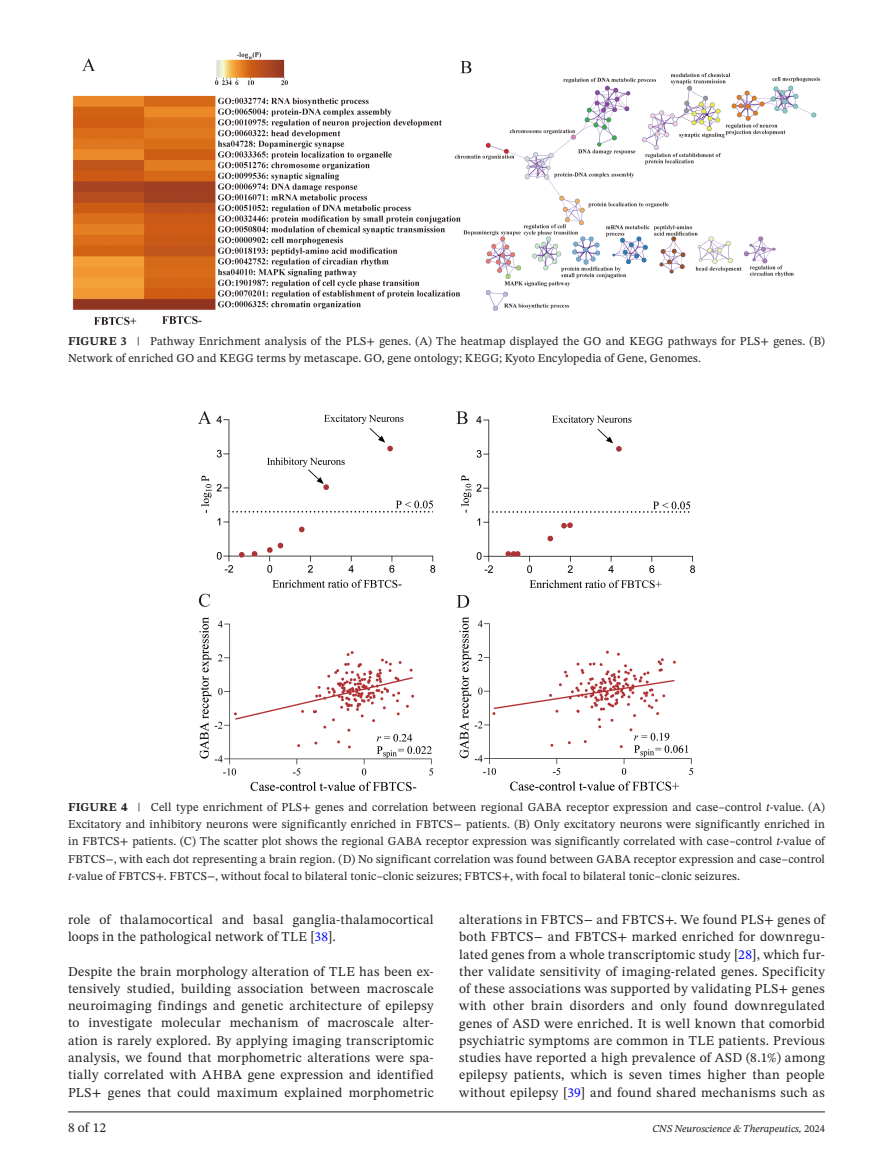
<style>
.page{position:relative;width:893px;height:1174px;background:#fff}
.page>*{position:absolute;margin:0;border:0;box-sizing:border-box;transform-origin:0 0}
.t1{font:13.5px/17.2px "STIX Two Text";letter-spacing:.02em;color:#231f20;text-align:justify}
.t2{font:12px/17.2px "STIX Two Text";letter-spacing:.01em;color:#231f20}
.t3{font:italic 10.5px "STIX Two Text";color:#231f20}
.s1{font-weight:700}
.s2{font-style:italic}
.s3{font-family:"STIX"}
.s4{color:#00f}
.s5{font-style:normal}
</style>
<div class="page">
<hr style="left:68px;top:1111px;width:757px;height:1px;background:#231f20">
<img style="left:73px;top:52px;width:747px;height:273px">
<img style="left:198px;top:411px;width:497px;height:380px">
<p class="t2" style="left:68px;top:332px;width:758px"><span class="s1">FIGURE 3</span> | Pathway Enrichment analysis of the PLS+ genes. (A) The heatmap displayed the GO and KEGG pathways for PLS+ genes. (B)<br>Network of enriched GO and KEGG terms by metascape. GO, gene ontology; KEGG; Kyoto Encylopedia of Gene, Genomes.</p>
<p class="t2" style="left:68px;top:798px;width:758px;text-align:justify"><span class="s1">FIGURE 4</span> | Cell type enrichment of PLS+ genes and correlation between regional GABA receptor expression and case–control <span class="s2">t</span>-value. (A)<br>Excitatory and inhibitory neurons were significantly enriched in FBTCS<span class="s3">−</span> patients. (B) Only excitatory neurons were significantly enriched in in FBTCS+ patients. (C) The scatter plot shows the regional GABA receptor expression was significantly correlated with case–control <span class="s2">t</span>-value of FBTCS<span class="s3">−</span>, with each dot representing a brain region. (D) No significant correlation was found between GABA receptor expression and case–control <span class="s2">t</span>-value of FBTCS+. FBTCS<span class="s3">−</span>, without focal to bilateral tonic–clonic seizures; FBTCS+, with focal to bilateral tonic–clonic seizures.</p>
<p class="t1" style="left:68px;top:910px;width:367px">role of thalamocortical and basal ganglia-thalamocortical loops in the pathological network of TLE [<span class="s4">38</span>].</p>
<p class="t1" style="left:68px;top:962px;width:367px">Despite the brain morphology alteration of TLE has been ex&shy;tensively studied, building association between macroscale neuroimaging findings and genetic architecture of epilepsy to investigate molecular mechanism of macroscale alter&shy;ation is rarely explored. By applying imaging transcriptomic analysis, we found that morphometric alterations were spa&shy;tially correlated with AHBA gene expression and identified PLS+ genes that could maximum explained morphometric</p>
<p class="t1" style="left:459px;top:910px;width:367px">alterations in FBTCS<span class="s3">−</span> and FBTCS+. We found PLS+ genes of both FBTCS<span class="s3">−</span> and FBTCS+ marked enriched for downregu&shy;lated genes from a whole transcriptomic study [<span class="s4">28</span>], which fur&shy;ther validate sensitivity of imaging-related genes. Specificity of these associations was supported by validating PLS+ genes with other brain disorders and only found downregulated genes of ASD were enriched. It is well known that comorbid psychiatric symptoms are common in TLE patients. Previous studies have reported a high prevalence of ASD (8.1%) among epilepsy patients, which is seven times higher than people without epilepsy [<span class="s4">39</span>] and found shared mechanisms such as</p>
<p class="t1" style="left:68px;top:1119px;width:40px">8 of 12</p>
<p class="t3" style="left:652px;top:1121px;width:174px">CNS Neuroscience &amp; Therapeutics, <span class="s5">2024</span></p>
</div>
